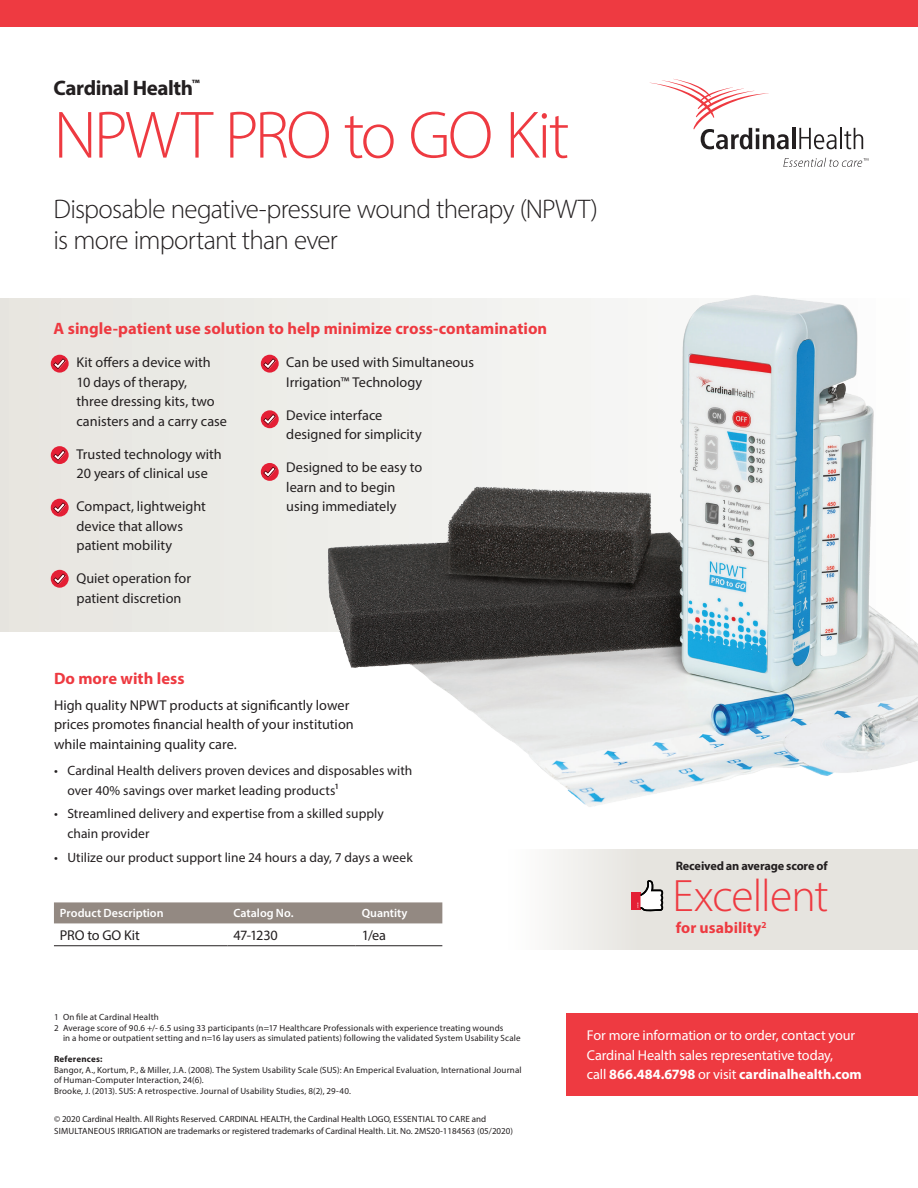
<style>
.page{position:relative;width:918px;height:1188px;background:#fff}
.page>*{position:absolute;margin:0;border:0;box-sizing:border-box;transform-origin:0 0}
.Title_-Light_white{font:300 67.5px "Myriad Pro";letter-spacing:-.04em;color:#ee3a41}
.Body_Copy{font:300 45.6px "Myriad Pro";letter-spacing:-.025em;color:#ee3a41}
.Intro_Red{font:300 27px/31.5px "Myriad Pro";letter-spacing:-.03em;color:#231f20}
.Title_-Light_white-2{font:700 21px "Myriad Pro";letter-spacing:-.02em;color:#231f20}
.Subhead_-_red{font:700 16.5px "Myriad Pro";color:#ee3a41}
.Body_Copy-2{font:700 15.75px "Myriad Pro";letter-spacing:.005em;color:#ee3a41}
.Body_Copy-3{font:14.25px/19.5px "Myriad Pro";color:#231f20}
.Body{font:14.25px/19.5px "Myriad Pro";letter-spacing:-.01em;color:#fff}
.Table_cell_Body{font:14.25px "Myriad Pro";letter-spacing:-.01em;color:#231f20}
.t1{font:13.5px/19.5px "Myriad Pro";letter-spacing:.005em;color:#231f20}
.Body_Copy-4{font:700 12.3px "Myriad Pro";letter-spacing:-.01em;color:#231f20}
.Table_-_column_Head{font:600 12px "Myriad Pro";color:#fff}
.Body_Copy-5{font:9px/10.5px "Myriad Pro";letter-spacing:.015em;color:#231f20}
.s1{font-weight:700}
</style>
<div class="page">
<div style="left:508px;top:849px;width:410px;height:101px;background:linear-gradient(to right,#f3f2f0,#e1ded8)"></div>
<div style="left:0;top:298px;width:918px;height:334px;background:#e9e9e4"></div>
<div style="left:0;top:0;width:918px;height:27px;background:#ee3a41"></div>
<svg style="left:783px;top:158px;width:86px;height:9px"></svg>
<hr style="left:792px;top:128px;width:4px;height:21px;background:#231f20">
<hr style="left:840px;top:128px;width:2px;height:21px;background:#231f20">
<svg style="left:650px;top:79px;width:139px;height:70px"></svg>
<svg style="left:844px;top:128px;width:19px;height:21px"></svg>
<svg style="left:799px;top:128px;width:38px;height:21px"></svg>
<img style="left:328px;top:295px;width:590px;height:512px">
<svg style="left:51px;top:355px;width:18px;height:18px"></svg>
<svg style="left:53px;top:359px;width:13px;height:11px"></svg>
<svg style="left:261px;top:355px;width:18px;height:18px"></svg>
<svg style="left:263px;top:359px;width:13px;height:11px"></svg>
<svg style="left:51px;top:446px;width:18px;height:18px"></svg>
<svg style="left:53px;top:450px;width:13px;height:12px"></svg>
<svg style="left:261px;top:410px;width:18px;height:18px"></svg>
<svg style="left:263px;top:414px;width:13px;height:12px"></svg>
<svg style="left:51px;top:499px;width:18px;height:18px"></svg>
<svg style="left:53px;top:502px;width:13px;height:12px"></svg>
<svg style="left:261px;top:463px;width:18px;height:18px"></svg>
<svg style="left:263px;top:467px;width:13px;height:11px"></svg>
<svg style="left:51px;top:570px;width:18px;height:18px"></svg>
<svg style="left:53px;top:574px;width:13px;height:11px"></svg>
<div style="left:566px;top:1014px;width:352px;height:82px;background:#ee3a41"></div>
<div style="left:54px;top:902px;width:388px;height:21px;background:#938982"></div>
<hr style="left:54px;top:945px;width:173px;height:1px;background:#231f20">
<hr style="left:227px;top:945px;width:129px;height:1px;background:#231f20">
<hr style="left:356px;top:945px;width:86px;height:1px;background:#231f20">
<div style="left:631px;top:892px;width:10px;height:18px;background:#e41f35"></div>
<svg style="left:637px;top:880px;width:26px;height:31px"></svg>
<p class="Title_-Light_white-2" style="left:54px;top:74px;width:148px">Cardinal Health<sup>™</sup></p>
<p class="Title_-Light_white" style="left:54px;top:94px;width:517px">NPWT PRO to GO Kit</p>
<p class="Intro_Red" style="left:54px;top:193px;width:546px">Disposable negative-pressure wound therapy (NPWT) is more important than ever</p>
<p class="Subhead_-_red" style="left:54px;top:318px;width:495px">A single-patient use solution to help minimize cross-contamination</p>
<p class="Body_Copy-3" style="left:76px;top:352px;width:152px">Kit offers a device with<br>10 days of therapy,<br>three dressing kits, two canisters and a carry case</p>
<p class="Body_Copy-3" style="left:76px;top:444px;width:147px">Trusted technology with<br>20 years of clinical use</p>
<p class="Body_Copy-3" style="left:76px;top:496px;width:131px">Compact, lightweight device that allows patient mobility</p>
<p class="Body_Copy-3" style="left:76px;top:568px;width:116px">Quiet operation for patient discretion</p>
<p class="Body_Copy-3" style="left:286px;top:352px;width:189px">Can be used with Simultaneous<br>Irrigation™ Technology</p>
<p class="Body_Copy-3" style="left:286px;top:405px;width:137px">Device interface designed for simplicity</p>
<p class="Body_Copy-3" style="left:286px;top:457px;width:137px">Designed to be easy to learn and to begin using immediately</p>
<p class="Subhead_-_red" style="left:54px;top:667px;width:132px">Do more with less</p>
<p class="Body_Copy-3" style="left:54px;top:695px;width:301px">High quality NPWT products at significantly lower prices promotes financial health of your institution while maintaining quality care.</p>
<p class="t1" style="left:68px;top:761px;width:346px;text-indent:-14px">• Cardinal Health delivers proven devices and disposables with over 40% savings over market leading products1</p>
<p class="t1" style="left:68px;top:804px;width:318px;text-indent:-14px">• Streamlined delivery and expertise from a skilled supply chain provider</p>
<p class="t1" style="left:54px;top:847px;width:360px">• Utilize our product support line 24 hours a day, 7 days a week</p>
<p class="Table_-_column_Head" style="left:60px;top:906px;width:105px">Product Description</p>
<p class="Table_-_column_Head" style="left:233px;top:906px;width:62px">Catalog No.</p>
<p class="Table_-_column_Head" style="left:362px;top:906px;width:47px">Quantity</p>
<p class="Table_cell_Body" style="left:60px;top:926px;width:81px">PRO to GO Kit</p>
<p class="Table_cell_Body" style="left:233px;top:926px;width:46px">47-1230</p>
<p class="Table_cell_Body" style="left:362px;top:926px;width:26px">1/ea</p>
<p class="Body_Copy-5" style="left:54px;top:1012px;width:106px">1 On file at Cardinal Health</p>
<p class="Body_Copy-5" style="left:63px;top:1023px;width:459px;text-indent:-9px">2 Average score of 90.6 +/- 6.5 using 33 participants (n=17 Healthcare Professionals with experience treating wounds<br>in a home or outpatient setting and n=16 lay users as simulated patients) following the validated System Usability Scale</p>
<p class="Body_Copy-5" style="left:54px;top:1054px;width:469px"><span class="s1">References:<br></span>Bangor, A., Kortum, P., &amp; Miller, J.A. (2008). The System Usability Scale (SUS): An Emperical Evaluation, International Journal of Human-Computer Interaction, 24(6).<br>Brooke, J. (2013). SUS: A retrospective. Journal of Usability Studies, 8(2), 29-40.</p>
<p class="Body_Copy-5" style="left:54px;top:1113px;width:461px;line-height:12px">© 2020 Cardinal Health. All Rights Reserved. CARDINAL HEALTH, the Cardinal Health LOGO, ESSENTIAL TO CARE and<br>SIMULTANEOUS IRRIGATION are trademarks or registered trademarks of Cardinal Health. Lit. No. 2MS20-1184563 (05/2020)</p>
<p class="Body_Copy-4" style="left:676px;top:858px;width:153px">Received an average score of</p>
<p class="Body_Copy" style="left:673px;top:869px;width:158px">Excellent</p>
<p class="Body_Copy-2" style="left:676px;top:918px;width:92px">for usability<sup>2</sup></p>
<p class="Body" style="left:587px;top:1026px;width:277px">For more information or to order, contact your<br>Cardinal Health sales representative today,<br>call <span class="s1">866.484.6798</span> or visit <span class="s1">cardinalhealth.com</span></p>
</div>
